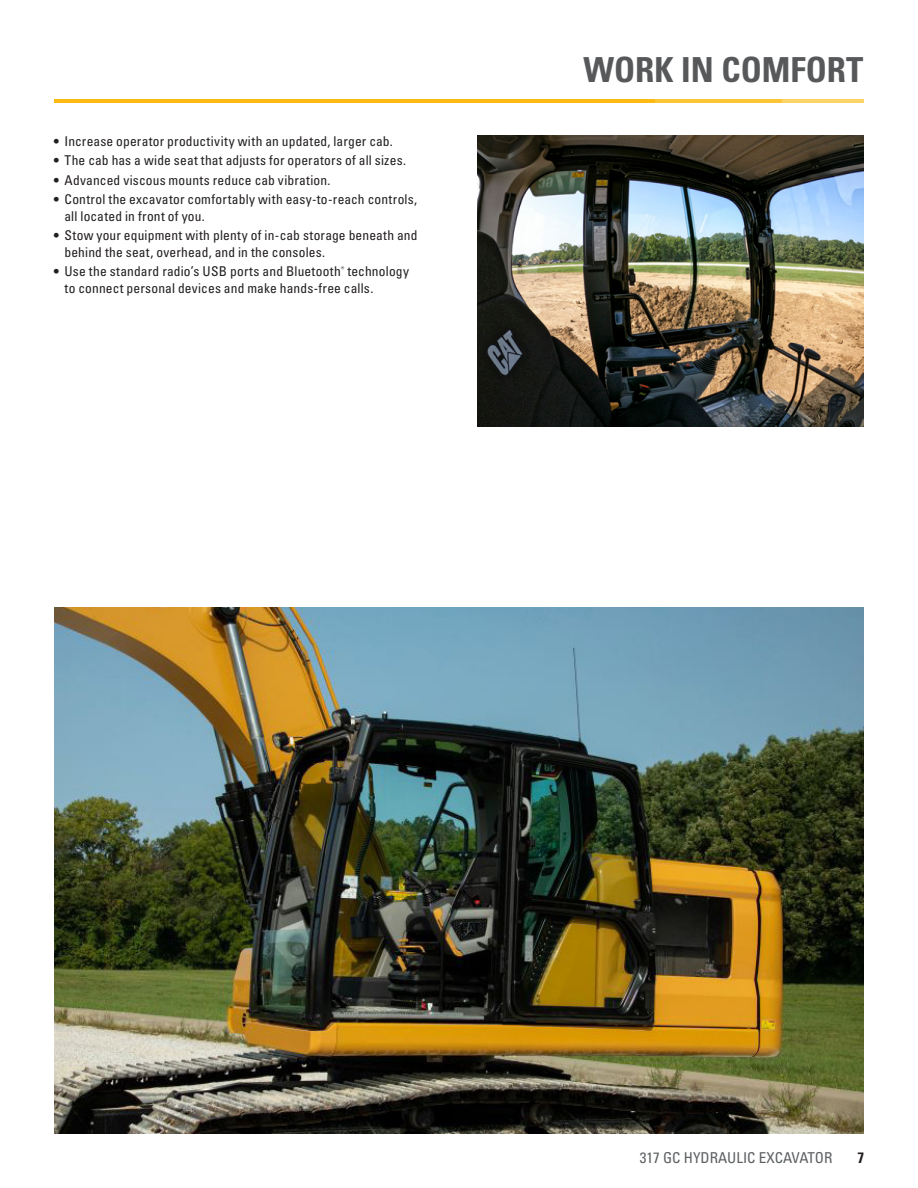
<style>
.page{position:relative;width:918px;height:1188px;background:#fff}
.page>*{position:absolute;margin:0;border:0;box-sizing:border-box;transform-origin:0 0}
.t1{font:34.5px "Univers LTCYR 67 Bold Cond";color:#57585a}
.t2{font:condensed 15px "Univers LTCYR 57";color:#5d6163}
.t3{font:15px "Univers LTCYR 67 Bold Cond";color:#231f20}
.t4{font:condensed 13.5px/16.5px "Univers LTCYR 57";letter-spacing:.015em;color:#231f20}
</style>
<div class="page">
<hr style="left:54px;top:99px;width:601px;height:4px;background:#fcba13">
<hr style="left:654px;top:99px;width:128px;height:4px;background:#fcc437">
<hr style="left:782px;top:99px;width:81px;height:4px;background:#fdd266">
<img style="left:54px;top:608px;width:809px;height:526px">
<img style="left:477px;top:135px;width:387px;height:292px">
<p class="t4" style="left:54px;top:132px;width:340px">• Increase operator productivity with an updated, larger cab.</p>
<p class="t4" style="left:54px;top:152px;width:354px">• The cab has a wide seat that adjusts for operators of all sizes.</p>
<p class="t4" style="left:54px;top:171px;width:278px">• Advanced viscous mounts reduce cab vibration.</p>
<p class="t4" style="left:65px;top:191px;width:354px;text-indent:-11px">• Control the excavator comfortably with easy-to-reach controls, all located in front of you.</p>
<p class="t4" style="left:65px;top:227px;width:355px;text-indent:-11px">• Stow your equipment with plenty of in-cab storage beneath and behind the seat, overhead, and in the consoles.</p>
<p class="t4" style="left:65px;top:263px;width:346px;text-indent:-11px">• Use the standard radio’s USB ports and Bluetooth<sup>®</sup> technology to connect personal devices and make hands-free calls.</p>
<h1 class="t1" style="left:584px;top:48px;width:281px">WORK IN COMFORT</h1>
<p class="t2" style="left:640px;top:1148px;width:194px">317 GC HYDRAULIC EXCAVATOR</p>
<p class="t3" style="left:857px;top:1148px;width:8px">7</p>
</div>
